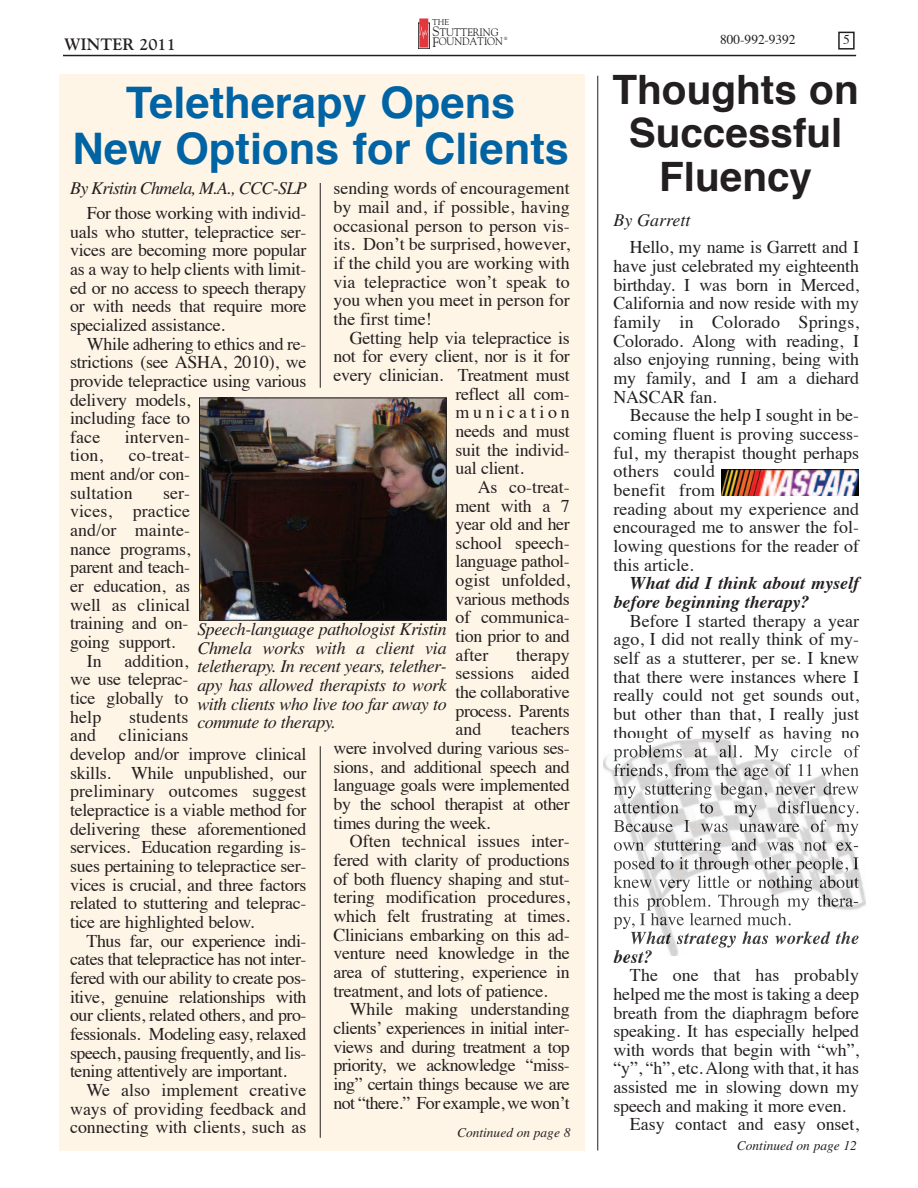
<style>
.page{position:relative;width:918px;height:1188px;background:#fff}
.page>*{position:absolute;margin:0;border:0;box-sizing:border-box;transform-origin:0 0}
.t1{font:700 43.5px/46.2px "Helvetica";color:#0063a4;text-align:center}
.t2{font:700 40.5px/43.5px "Helvetica";color:#231f20;text-align:center}
.t3{font:17.85px/18.6px "Times";letter-spacing:-.015em;color:#231f20;text-align:justify}
.t4{font:italic 17.85px/18.6px "Times";letter-spacing:-.025em;color:#231f20;text-align:justify}
.t5{font:italic 700 17.85px/18.6px "Times";color:#231f20}
.t6{font:17.85px "Times";letter-spacing:.005em;color:#231f20}
.t7{font:17.85px "Times";letter-spacing:.01em;color:#231f20}
.t8{font:17.85px "Times";letter-spacing:.21em;color:#231f20}
.t9{font:italic 17.85px "Times";color:#231f20}
.t10{font:700 16.35px "Goudy";color:#231f20}
.t11{font:italic 13.5px "Times";color:#231f20}
.t12{font:13.5px "Times";color:#231f20}
.t13{font:10.8px/9.6px "Goudy";letter-spacing:-.01em;color:#231f20;scale:.94 1}
.t14{font:8.55px "Goudy";color:#231f20}
.s1{font-size:13.5px}
</style>
<div class="page">
<div style="left:838px;top:32px;width:17px;height:18px;border:1px solid #231f20"></div>
<hr style="left:63px;top:55px;width:793px;height:1px;background:#231f20">
<svg style="left:418px;top:19px;width:11px;height:30px"></svg>
<div style="left:60px;top:74px;width:525px;height:1077px;background:#fef5e6"></div>
<img style="left:201px;top:400px;width:244px;height:219px">
<div style="left:199px;top:398px;width:248px;height:223px;border:1px solid #231f20"></div>
<img style="left:721px;top:470px;width:138px;height:26px">
<img style="left:603px;top:739px;width:262px;height:216px">
<svg style="left:646px;top:739px;width:8px;height:4px"></svg>
<img style="left:614px;top:745px;width:49px;height:16px">
<img style="left:614px;top:764px;width:42px;height:12px">
<img style="left:614px;top:784px;width:51px;height:15px">
<img style="left:614px;top:803px;width:41px;height:10px">
<img style="left:614px;top:820px;width:49px;height:12px">
<img style="left:614px;top:840px;width:59px;height:11px">
<img style="left:614px;top:857px;width:51px;height:16px">
<img style="left:614px;top:876px;width:61px;height:12px">
<img style="left:614px;top:894px;width:43px;height:16px">
<img style="left:614px;top:913px;width:52px;height:16px">
<img style="left:631px;top:931px;width:52px;height:13px">
<img style="left:615px;top:950px;width:37px;height:5px">
<hr style="left:597px;top:76px;width:1px;height:1074px;background:#231f20">
<hr style="left:320px;top:746px;width:1px;height:392px;background:#231f20">
<hr style="left:320px;top:183px;width:1px;height:205px;background:#231f20">
<p class="t14" style="left:432px;top:17px;width:19px">THE</p>
<p class="t13" style="left:432px;top:27px;width:77px"><span class="s1">S</span>TUTTERING<br><span class="s1">F</span>OUNDATION</p>
<p class="t10" style="left:64px;top:35px;width:113px">WINTER 2011</p>
<p class="t12" style="left:720px;top:34px;width:77px">800-992-9392</p>
<p class="t12" style="left:843px;top:34px;width:8px">5</p>
<h1 class="t1" style="left:72px;top:83px;width:498px">Teletherapy Opens<br>New Options for Clients</h1>
<p class="t4" style="left:70px;top:181px;width:238px">By Kristin Chmela, M.A., CCC-SLP</p>
<p class="t3" style="left:70px;top:205px;width:238px;text-indent:17px">For those working with individ&shy;uals who stutter, telepractice ser&shy;vices are becoming more popular as a way to help clients with limit&shy;ed or no access to speech therapy or with needs that require more specialized assistance.</p>
<p class="t3" style="left:70px;top:336px;width:238px;text-align:left;text-indent:17px">While adhering to ethics and re&shy;strictions (see ASHA, 2010), we provide telepractice using various delivery models,<br>including face to<br>face</p>
<p class="t3" style="left:333px;top:181px;width:238px">sending words of encouragement by mail and, if possible, having occasional person to person vis&shy;its. don’t be surprised, however, if the child you are working with via telepractice won’t speak to you when you meet in person for the first time!</p>
<p class="t3" style="left:350px;top:330px;width:221px">Getting help via telepractice is</p>
<p class="t3" style="left:333px;top:348px;width:238px">not for every client, nor is it for</p>
<p class="t3" style="left:333px;top:367px;width:238px">every clinician. Treatment must</p>
<p class="t3" style="left:455px;top:386px;width:116px">reflect all com-</p>
<p class="t8" style="left:455px;top:405px;width:116px">munication</p>
<p class="t3" style="left:455px;top:423px;width:116px">needs and must</p>
<p class="t3" style="left:455px;top:442px;width:116px">suit the individ-</p>
<p class="t3" style="left:455px;top:460px;width:70px">ual client.</p>
<p class="t3" style="left:478px;top:479px;width:94px">As co-treat-</p>
<p class="t3" style="left:455px;top:498px;width:116px">ment with a 7</p>
<p class="t3" style="left:455px;top:516px;width:116px">year old and her</p>
<p class="t3" style="left:455px;top:535px;width:116px">school speech-</p>
<p class="t3" style="left:455px;top:554px;width:116px">language pathol-</p>
<p class="t3" style="left:455px;top:572px;width:116px">ogist unfolded,</p>
<p class="t3" style="left:455px;top:591px;width:116px">various methods</p>
<p class="t3" style="left:456px;top:610px;width:116px">of communica-</p>
<p class="t3" style="left:456px;top:628px;width:116px">tion prior to and</p>
<p class="t3" style="left:456px;top:647px;width:34px">after</p>
<p class="t6" style="left:125px;top:429px;width:67px">interven-</p>
<p class="t3" style="left:70px;top:448px;width:34px">tion,</p>
<p class="t3" style="left:70px;top:448px;width:121px;text-indent:59px">co-treat&shy;ment and/or con&shy;sultation</p>
<p class="t3" style="left:163px;top:485px;width:29px">ser-</p>
<p class="t6" style="left:70px;top:504px;width:121px">vices, practice</p>
<p class="t6" style="left:70px;top:523px;width:121px">and/or mainte-</p>
<p class="t3" style="left:70px;top:541px;width:121px">nance programs,</p>
<p class="t3" style="left:70px;top:560px;width:121px">parent and teach-</p>
<p class="t3" style="left:70px;top:578px;width:121px">er education, as</p>
<p class="t3" style="left:70px;top:597px;width:121px">well as clinical</p>
<p class="t3" style="left:70px;top:616px;width:120px">training and on-</p>
<p class="t3" style="left:70px;top:634px;width:107px">going support.</p>
<p class="t3" style="left:87px;top:653px;width:17px">In</p>
<p class="t4" style="left:197px;top:622px;width:251px">Speech-language pathologist Kristin Chmela works with a client via teletherapy. In recent years, telether&shy;apy has allowed therapists to work with clients who live too far away to commute to therapy.</p>
<p class="t3" style="left:456px;top:647px;width:116px;text-indent:61px">therapy sessions aided the collaborative process. Parents and</p>
<p class="t3" style="left:70px;top:653px;width:120px;text-indent:54px">addition, we use teleprac&shy;tice globally to help</p>
<p class="t6" style="left:129px;top:709px;width:61px">students</p>
<p class="t3" style="left:333px;top:722px;width:238px;text-indent:178px">teachers were involved during various ses&shy;sions, and additional speech and language goals were implemented by the school therapist at other times during the week.</p>
<p class="t3" style="left:333px;top:834px;width:238px;text-indent:17px">often technical issues inter&shy;fered with clarity of productions of both fluency shaping and stut&shy;tering modification procedures, which felt frustrating at times.<br>Clinicians embarking on this ad&shy;venture need knowledge in the area of stuttering, experience in treatment, and lots of patience.</p>
<p class="t3" style="left:333px;top:1002px;width:238px;text-indent:17px">While making understanding clients’ experiences in initial inter&shy;views and during treatment a top priority, we acknowledge “miss&shy;ing” certain things because we are not “there.” For example, we won’t</p>
<p class="t3" style="left:70px;top:728px;width:238px;text-align:left;text-indent:49px">clinicians<br>develop and/or improve clinical skills. While unpublished, our preliminary outcomes suggest telepractice is a viable method for delivering these aforementioned services. Education regarding is&shy;sues pertaining to telepractice ser&shy;vices is crucial, and three factors related to stuttering and teleprac&shy;tice are highlighted below.</p>
<p class="t3" style="left:70px;top:933px;width:238px;text-indent:17px">Thus far, our experience indi&shy;cates that telepractice has not inter&shy;fered with our ability to create pos&shy;itive, genuine relationships with our clients, related others, and pro&shy;fessionals. Modeling easy, relaxed speech, pausing frequently, and lis&shy;tening attentively are important.</p>
<p class="t3" style="left:70px;top:1082px;width:238px;text-indent:17px">We also implement creative ways of providing feedback and connecting with clients, such as</p>
<p class="t3" style="left:70px;top:728px;width:28px">and</p>
<p class="t11" style="left:457px;top:1128px;width:115px">Continued on page 8</p>
<h2 class="t2" style="left:612px;top:71px;width:248px">Thoughts on<br>Successful<br>Fluency</h2>
<p class="t9" style="left:613px;top:214px;width:78px">By Garrett</p>
<p class="t3" style="left:613px;top:240px;width:247px;text-indent:17px">Hello, my name is Garrett and I have just celebrated my eighteenth birthday. I was born in Merced, California and now reside with my family in Colorado Springs, Colorado. Along with reading, I also enjoying running, being with my family, and I am a diehard NASCAR fan.</p>
<p class="t3" style="left:613px;top:408px;width:247px;text-align:left;text-indent:16px">Because the help I sought in be&shy;coming fluent is proving success&shy;ful, my therapist thought perhaps others could<br>benefit from<br>reading about my experience and encouraged me to answer the fol&shy;lowing questions for the reader of this article.</p>
<p class="t5" style="left:613px;top:576px;width:247px;text-indent:17px">What did I think about myself before beginning therapy?</p>
<p class="t3" style="left:613px;top:613px;width:247px;text-indent:16px">Before I started therapy a year ago, I did not really think of my&shy;self as a stutterer, per se. I knew that there were instances where I really could not get sounds out, but other than that, I really just thought of myself as having no</p>
<p class="t5" style="left:613px;top:949px;width:40px">best?</p>
<p class="t7" style="left:630px;top:968px;width:231px">The one that has probably</p>
<p class="t3" style="left:613px;top:986px;width:247px">helped me the most is taking a deep</p>
<p class="t3" style="left:613px;top:1005px;width:247px">breath from the diaphragm before</p>
<p class="t3" style="left:613px;top:1023px;width:247px">speaking. It has especially helped</p>
<p class="t3" style="left:613px;top:1042px;width:247px">with words that begin with “wh”,</p>
<p class="t3" style="left:613px;top:1061px;width:247px">“y”, “h”, etc.Along with that, it has</p>
<p class="t3" style="left:613px;top:1079px;width:247px">assisted me in slowing down my</p>
<p class="t3" style="left:613px;top:1098px;width:234px">speech and making it more even.</p>
<p class="t3" style="left:630px;top:1117px;width:231px">Easy contact and easy onset,</p>
<p class="t11" style="left:737px;top:1141px;width:122px">Continued on page 12</p>
</div>
